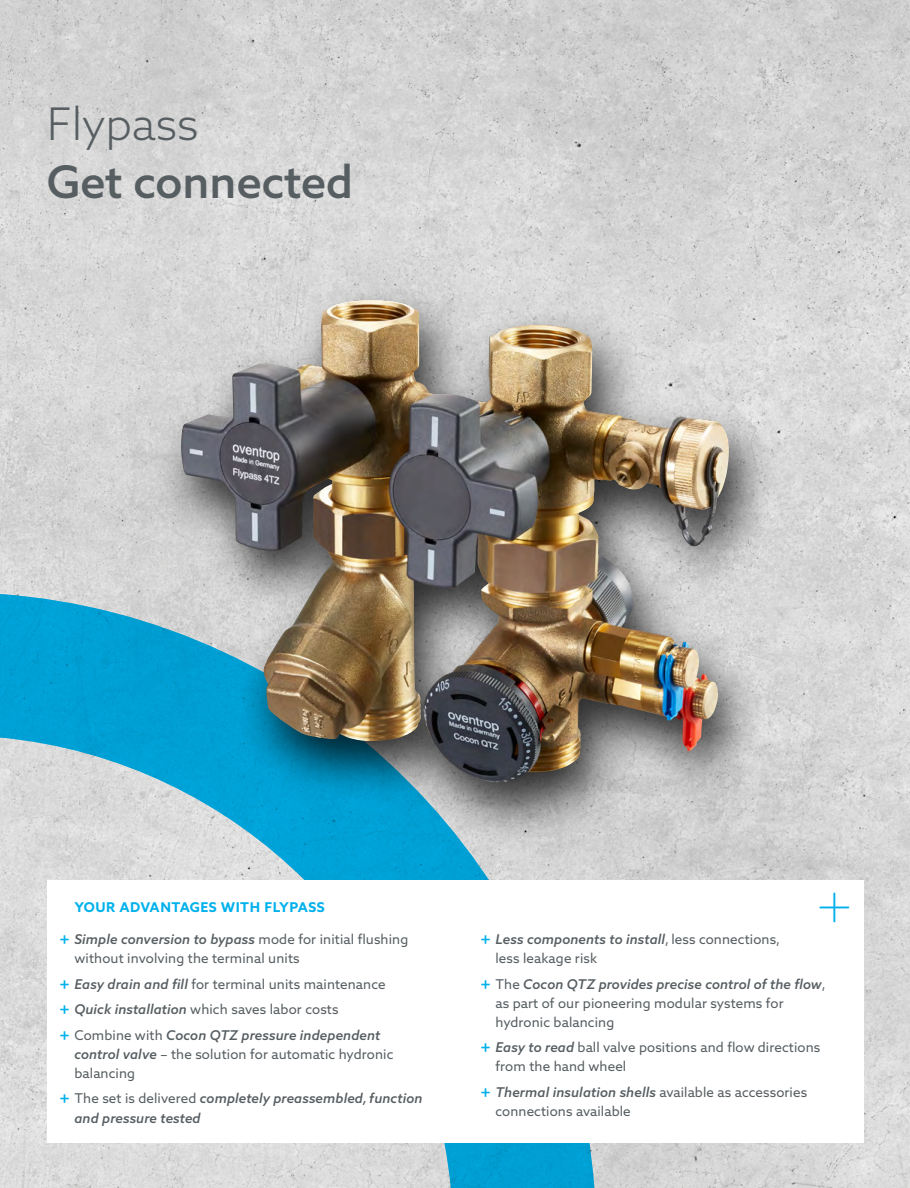
<style>
.page{position:relative;width:910px;height:1188px;background:#fff}
.page>*{position:absolute;margin:0;border:0;box-sizing:border-box;transform-origin:0 0}
.OV_DE_H2_30pt{font:500 45px/57.4px "Azo Sans 2";color:#575e62}
.t1{font:13.5px/19.2px "Azo Sans 2";letter-spacing:.01em;color:#575e62}
.t2{font:italic 500 13.5px/19.2px "Azo Sans 2";letter-spacing:.01em;color:#575e62}
.OV_DE_H6_9pt_List{font:700 13.5px "Azo Sans 2";letter-spacing:.035em;color:#00b1eb}
.s1{font-weight:300}
.s2{font-weight:500;font-size:17.25px;color:#00b1eb}
.s3{font-weight:500;font-style:italic}
.s4{font-style:normal;font-size:17.25px;color:#00b1eb}
.s5{font-weight:400;font-style:normal}
</style>
<div class="page">
<img style="left:0;top:0;width:909px;height:1188px">
<svg style="left:0;top:594px;width:594px;height:594px;background:#8cc5d7"></svg>
<hr style="left:0;top:594px;width:1px;height:143px;background:#00b1eb">
<div style="left:47px;top:880px;width:816px;height:262px;background:#fff"></div>
<div style="left:150px;top:281px;width:631px;height:566px;background:#000;opacity:.8"></div>
<img style="left:181px;top:301px;width:296px;height:441px">
<hr style="left:909px;top:0;width:1px;height:1188px;background:#575e62">
<p class="OV_DE_H2_30pt" style="left:47px;top:96px;width:308px"><span class="s1">Flypass<br></span>Get connected</p>
<p class="OV_DE_H6_9pt_List" style="left:74px;top:899px;width:252px">YOUR ADVANTAGES WITH FLYPASS</p>
<p class="t1" style="left:74px;top:930px;width:335px;text-indent:-15px"><span class="s2">+</span> <span class="s3">Simple conversion to bypass</span> mode for initial flushing without involving the terminal units</p>
<p class="t1" style="left:60px;top:974px;width:327px"><span class="s2">+</span> <span class="s3">Easy drain and fill</span> for terminal units maintenance</p>
<p class="t1" style="left:60px;top:1000px;width:280px"><span class="s2">+</span> <span class="s3">Quick installation</span> which saves labor costs</p>
<p class="t1" style="left:74px;top:1025px;width:320px;text-indent:-15px"><span class="s2">+</span> Combine with <span class="s3">Cocon QTZ pressure independent control valve</span> – the solution for automatic hydronic balancing</p>
<p class="t2" style="left:74px;top:1089px;width:349px;text-indent:-15px"><span class="s4">+</span> <span class="s5">The set is delivered</span> completely preassembled, function and pressure tested</p>
<p class="t1" style="left:495px;top:930px;width:286px;text-indent:-15px"><span class="s2">+</span> <span class="s3">Less components to install</span>, less connections, less leakage risk</p>
<p class="t1" style="left:495px;top:974px;width:332px;text-indent:-15px"><span class="s2">+</span> The <span class="s3">Cocon QTZ provides precise control of the flow</span>, as part of our pioneering modular systems for hydronic balancing</p>
<p class="t1" style="left:495px;top:1038px;width:326px;text-indent:-15px"><span class="s2">+</span> <span class="s3">Easy to read</span> ball valve positions and flow directions from the hand wheel</p>
<p class="t1" style="left:495px;top:1083px;width:313px;text-indent:-15px"><span class="s2">+</span> <span class="s3">Thermal insulation shells</span> available as accessories connections available</p>
</div>
